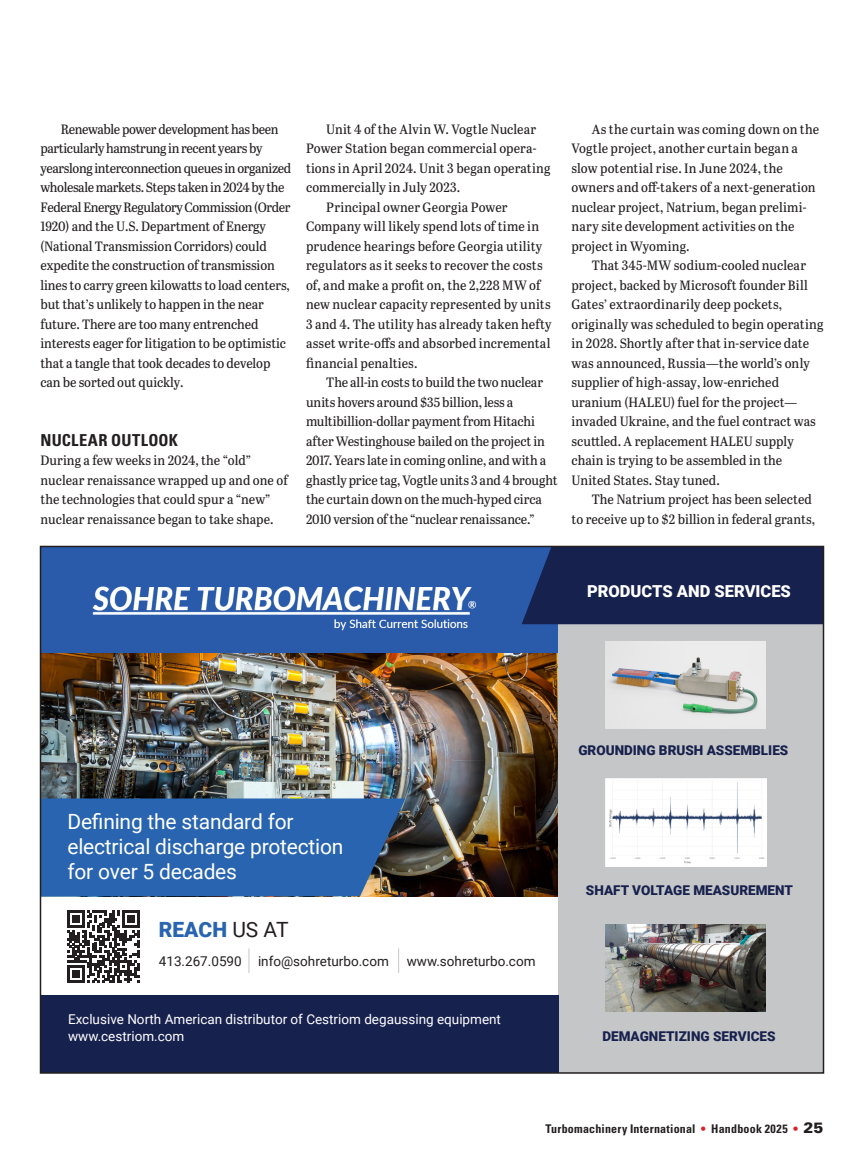
<style>
.page{position:relative;width:864px;height:1161px;background:#fff}
.page>*{position:absolute;margin:0;border:0;box-sizing:border-box;transform-origin:0 0}
.t1{font:21px/25.2px "Roboto";letter-spacing:-.01em;color:#fff}
.t2{font:900 21px "Roboto";color:#2864b0}
.t3{font:900 16.5px "Roboto";color:#fff}
.A_head{font:700 condensed 16.5px "Univers LT Std";letter-spacing:.015em;color:#231f20}
.Body_Indent{font:13.5px/19.5px "Abril Titling Nar";color:#231f20}
.Body_No_Indent{font:13.5px/19.5px "Abril Titling Nar";color:#231f20}
.t4{font:13.5px/16.2px "Roboto";color:#fff}
.t5{font:900 13.5px "Roboto";color:#17214d}
.t6{font:13.5px "Roboto";color:#231f20}
.t7{font:700 condensed 12px "Univers LT Std";letter-spacing:.015em;color:#231f20}
.s1{font-weight:400;color:#231f20}
.s2{color:#da2128}
.s3{font-weight:900;font-stretch:normal;font-size:15px}
</style>
<div class="page">
<img style="left:43px;top:653px;width:515px;height:243px">
<div style="left:40px;top:546px;width:519px;height:107px;background:#2a5baa"></div>
<img style="left:92px;top:586px;width:384px;height:45px">
<div style="left:558px;top:566px;width:266px;height:507px;background:#c5c6c8"></div>
<img style="left:605px;top:779px;width:161px;height:87px">
<svg style="left:43px;top:798px;width:362px;height:98px;background:#2b62a8"></svg>
<img style="left:605px;top:641px;width:161px;height:88px">
<img style="left:605px;top:924px;width:161px;height:88px">
<svg style="left:67px;top:910px;width:73px;height:73px"></svg>
<div style="left:40px;top:996px;width:519px;height:77px;background:#17214d"></div>
<svg style="left:249px;top:948px;width:1px;height:25px"></svg>
<svg style="left:398px;top:948px;width:1px;height:25px"></svg>
<div style="left:522px;top:549px;width:299px;height:75px;background:#17214d"></div>
<p class="Body_Indent" style="left:40px;top:118px;width:252px;text-indent:20px">Renewable power development has been particularly hamstrung in recent years by yearslong interconnection queues in organized wholesale markets. Steps taken in 2024 by the Federal Energy Regulatory Commission (Order 1920) and the U.S. Department of Energy (National Transmission Corridors) could expedite the construction of transmission lines to carry green kilowatts to load centers, but that’s unlikely to happen in the near future. There are too many entrenched interests eager for litigation to be optimistic that a tangle that took decades to develop can be sorted out quickly.</p>
<p class="A_head" style="left:40px;top:430px;width:139px">NUCLEAR OUTLOOK</p>
<p class="Body_No_Indent" style="left:40px;top:450px;width:249px">During a few weeks in 2024, the “old” nuclear renaissance wrapped up and one of the technologies that could spur a “new” nuclear renaissance began to take shape.</p>
<p class="Body_Indent" style="left:306px;top:118px;width:246px;text-indent:20px">Unit 4 of the Alvin W. Vogtle Nuclear Power Station began commercial opera&shy;tions in April 2024. Unit 3 began operating commercially in July 2023.</p>
<p class="Body_Indent" style="left:306px;top:196px;width:247px;text-indent:20px">Principal owner Georgia Power Company will likely spend lots of time in prudence hearings before Georgia utility regulators as it seeks to recover the costs of, and make a profit on, the 2,228 MW of new nuclear capacity represented by units 3 and 4. The utility has already taken hefty asset write-offs and absorbed incremental financial penalties.</p>
<p class="Body_Indent" style="left:306px;top:372px;width:253px;text-indent:20px">The all-in costs to build the two nuclear units hovers around $35 billion, less a multibillion-dollar payment from Hitachi after Westinghouse bailed on the project in 2017. Years late in coming online, and with a ghastly price tag, Vogtle units 3 and 4 brought the curtain down on the much-hyped circa 2010 version of the “nuclear renaissance.”</p>
<p class="Body_Indent" style="left:572px;top:118px;width:249px;text-indent:20px">As the curtain was coming down on the Vogtle project, another curtain began a slow potential rise. In June 2024, the owners and off-takers of a next-generation nuclear project, Natrium, began prelimi&shy;nary site development activities on the project in Wyoming.</p>
<p class="Body_Indent" style="left:572px;top:255px;width:253px;text-indent:20px">That 345-MW sodium-cooled nuclear project, backed by Microsoft founder Bill Gates’ extraordinarily deep pockets, originally was scheduled to begin operating in 2028. Shortly after that in-service date was announced, Russia—the world’s only supplier of high-assay, low-enriched uranium (HALEU) fuel for the project— invaded Ukraine, and the fuel contract was scuttled. A replacement HALEU supply chain is trying to be assembled in the United States. Stay tuned.</p>
<p class="Body_Indent" style="left:572px;top:489px;width:245px;text-align:right">The Natrium project has been selected<br>to receive up to $2 billion in federal grants,</p>
<p class="t3" style="left:587px;top:580px;width:205px">PRODUCTS AND SERVICES</p>
<p class="t1" style="left:67px;top:808px;width:277px">Defining the standard for electrical discharge protection for over 5 decades</p>
<p class="t2" style="left:159px;top:915px;width:131px">REACH <span class="s1">US AT</span></p>
<p class="t6" style="left:159px;top:951px;width:232px">413.267.0590 info@sohreturbo.com</p>
<p class="t6" style="left:407px;top:951px;width:130px">www.sohreturbo.com</p>
<p class="t4" style="left:68px;top:1011px;width:434px">Exclusive North American distributor of Cestriom degaussing equipment www.cestriom.com</p>
<p class="t5" style="left:578px;top:741px;width:212px">GROUNDING BRUSH ASSEMBLIES</p>
<p class="t5" style="left:586px;top:881px;width:209px">SHAFT VOLTAGE MEASUREMENT</p>
<p class="t5" style="left:602px;top:1027px;width:175px">DEMAGNETIZING SERVICES</p>
<p class="t7" style="left:546px;top:1121px;width:279px">Turbomachinery International <span class="s2">•</span> Handbook 2025 <span class="s2">•</span> <span class="s3">25</span></p>
</div>
